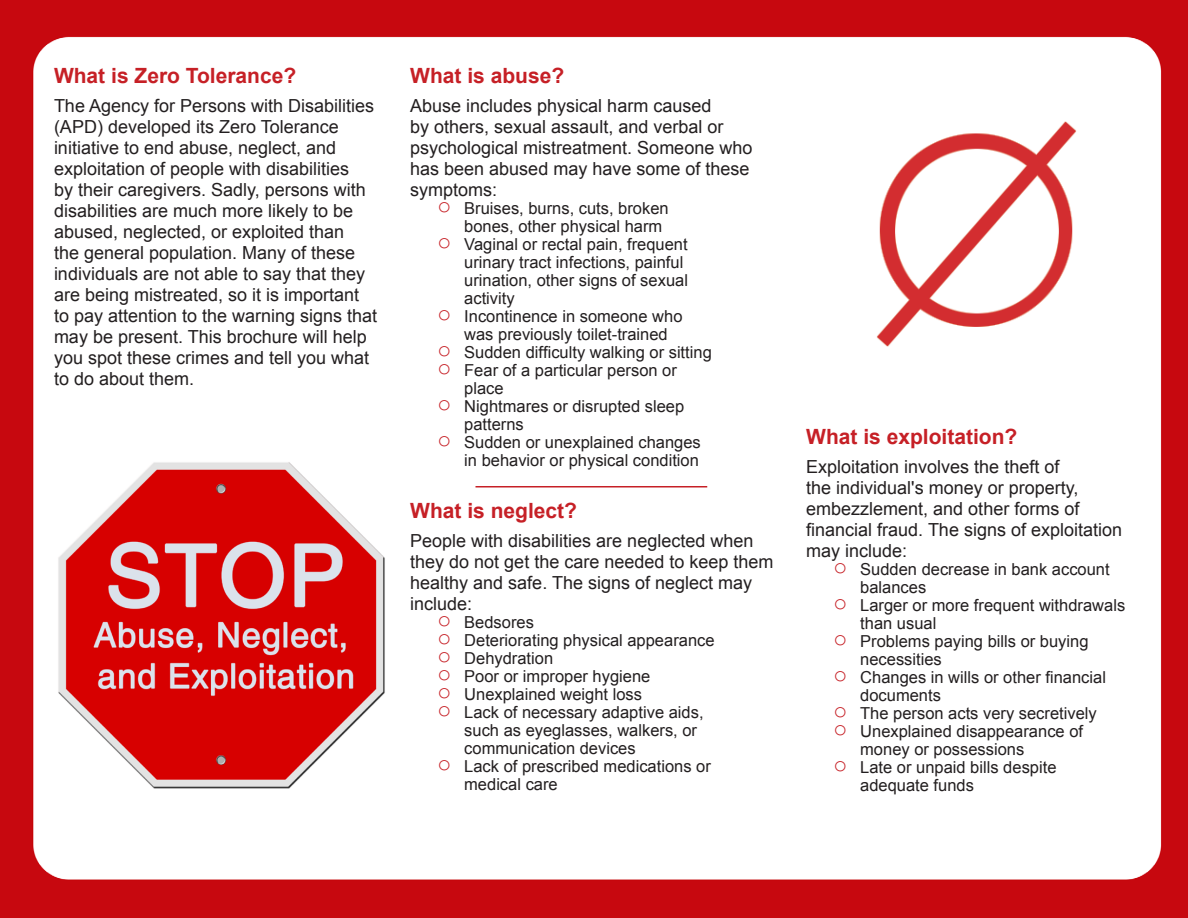
<style>
.page{position:relative;width:1188px;height:918px;background:#fff}
.page>*{position:absolute;margin:0;border:0;box-sizing:border-box;transform-origin:0 0}
.Heading{font:700 21px "Arial";color:#c62026}
.t1{font:18px/21px "Arial";color:#231f20}
.bullet{font:16.5px/18px "Arial";color:#231f20}
.s1{font-weight:700;font-size:24px;color:#c62026}
</style>
<div class="page">
<img style="left:0;top:0;width:1188px;height:918px">
<img style="left:55px;top:458px;width:333px;height:334px">
<img style="left:876px;top:122px;width:201px;height:224px">
<hr style="left:476px;top:486px;width:231px;height:2px;background:#c62026">
<p class="Heading" style="left:54px;top:62px;width:244px">What is Zero Tolerance?</p>
<p class="t1" style="left:54px;top:95px;width:325px">The Agency for Persons with Disabilities (APD) developed its Zero Tolerance initiative to end abuse, neglect, and exploitation of people with disabilities<br>by their caregivers. Sadly, persons with disabilities are much more likely to be abused, neglected, or exploited than<br>the general population. Many of these individuals are not able to say that they are being mistreated, so it is important to pay attention to the warning signs that may be present. This brochure will help you spot these crimes and tell you what to do about them.</p>
<p class="Heading" style="left:410px;top:62px;width:156px">What is abuse?</p>
<p class="t1" style="left:410px;top:95px;width:344px">Abuse includes physical harm caused<br>by others, sexual assault, and verbal or psychological mistreatment. Someone who has been abused may have some of these symptoms:</p>
<p class="bullet" style="left:464px;top:199px;width:206px;text-indent:-27px"><span class="s1">○</span> Bruises, burns, cuts, broken bones, other physical harm</p>
<p class="bullet" style="left:464px;top:235px;width:225px;text-indent:-27px"><span class="s1">○</span> Vaginal or rectal pain, frequent urinary tract infections, painful urination, other signs of sexual activity</p>
<p class="bullet" style="left:464px;top:307px;width:220px;text-indent:-27px"><span class="s1">○</span> Incontinence in someone who was previously toilet-trained</p>
<p class="bullet" style="left:437px;top:343px;width:276px"><span class="s1">○</span> Sudden difficulty walking or sitting</p>
<p class="bullet" style="left:464px;top:361px;width:214px;text-indent:-27px"><span class="s1">○</span> Fear of a particular person or place</p>
<p class="bullet" style="left:464px;top:397px;width:222px;text-indent:-27px"><span class="s1">○</span> Nightmares or disrupted sleep patterns</p>
<p class="bullet" style="left:437px;top:433px;width:265px;text-align:right"><span class="s1">○</span> Sudden or unexplained changes in behavior or physical condition</p>
<p class="Heading" style="left:410px;top:497px;width:168px">What is neglect?</p>
<p class="t1" style="left:410px;top:531px;width:365px">People with disabilities are neglected when they do not get the care needed to keep them healthy and safe. The signs of neglect may include:</p>
<p class="bullet" style="left:437px;top:614px;width:98px"><span class="s1">○</span> Bedsores</p>
<p class="bullet" style="left:437px;top:632px;width:279px"><span class="s1">○</span> Deteriorating physical appearance</p>
<p class="bullet" style="left:437px;top:650px;width:117px"><span class="s1">○</span> Dehydration</p>
<p class="bullet" style="left:437px;top:668px;width:215px"><span class="s1">○</span> Poor or improper hygiene</p>
<p class="bullet" style="left:437px;top:686px;width:206px"><span class="s1">○</span> Unexplained weight loss</p>
<p class="bullet" style="left:464px;top:704px;width:241px;text-indent:-27px"><span class="s1">○</span> Lack of necessary adaptive aids, such as eyeglasses, walkers, or communication devices</p>
<p class="bullet" style="left:464px;top:758px;width:248px;text-indent:-27px"><span class="s1">○</span> Lack of prescribed medications or medical care</p>
<p class="Heading" style="left:806px;top:423px;width:213px">What is exploitation?</p>
<p class="t1" style="left:806px;top:457px;width:317px">Exploitation involves the theft of<br>the individual's money or property, embezzlement, and other forms of financial fraud. The signs of exploitation may include:</p>
<p class="bullet" style="left:860px;top:561px;width:251px;text-indent:-27px"><span class="s1">○</span> Sudden decrease in bank account balances</p>
<p class="bullet" style="left:860px;top:597px;width:267px;text-indent:-27px"><span class="s1">○</span> Larger or more frequent withdrawals than usual</p>
<p class="bullet" style="left:860px;top:633px;width:230px;text-indent:-27px"><span class="s1">○</span> Problems paying bills or buying necessities</p>
<p class="bullet" style="left:860px;top:669px;width:247px;text-indent:-27px"><span class="s1">○</span> Changes in wills or other financial documents</p>
<p class="bullet" style="left:833px;top:705px;width:265px"><span class="s1">○</span> The person acts very secretively</p>
<p class="bullet" style="left:860px;top:723px;width:224px;text-indent:-27px"><span class="s1">○</span> Unexplained disappearance of money or possessions</p>
<p class="bullet" style="left:860px;top:759px;width:198px;text-indent:-27px"><span class="s1">○</span> Late or unpaid bills despite adequate funds</p>
</div>
